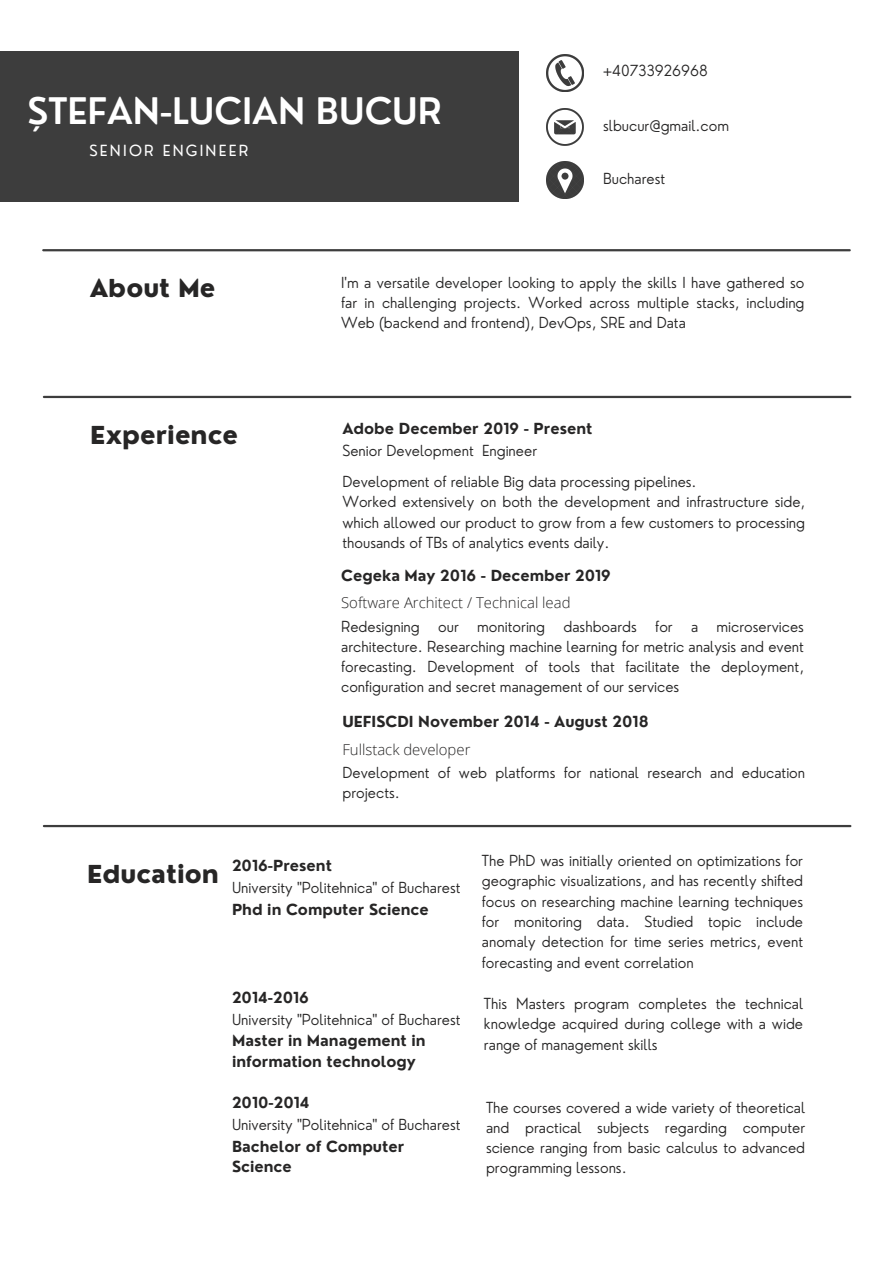
<style>
.page{position:relative;width:894px;height:1264px;background:#fff}
.page>*{position:absolute;margin:0;border:0;box-sizing:border-box;transform-origin:0 0}
.t1{font:600 35.7px "Nourd";color:#fff}
.t2{font:800 24.15px "Nourd";color:#272626}
.t3{font:15px "Nourd";letter-spacing:.15em;color:#fff}
.t4{font:300 14.85px/20.2px "Nourd";color:#272626;text-align:justify}
.t5{font:700 14.85px/20.2px "Nourd";color:#272626}
.t6{font:300 14.85px "Open Sans";color:#272626}
</style>
<div class="page">
<div style="left:0;top:51px;width:518px;height:151px;background:#3d3d3d"></div>
<hr style="left:43px;top:249px;width:806px;height:2px;background:#3d3d3d">
<hr style="left:44px;top:396px;width:806px;height:2px;background:#3d3d3d">
<hr style="left:44px;top:825px;width:806px;height:2px;background:#3d3d3d">
<img style="left:546px;top:55px;width:37px;height:37px">
<img style="left:546px;top:108px;width:37px;height:37px">
<img style="left:546px;top:161px;width:37px;height:37px">
<p class="t1" style="left:27px;top:88px;width:416px">ȘTEFAN-LUCIAN BUCUR</p>
<p class="t3" style="left:89px;top:141px;width:160px">SENIOR ENGINEER</p>
<p class="t4" style="left:603px;top:60px;width:106px">+40733926968</p>
<p class="t4" style="left:603px;top:115px;width:127px">slbucur@gmail.com</p>
<p class="t4" style="left:603px;top:168px;width:64px">Bucharest</p>
<h2 class="t2" style="left:90px;top:272px;width:127px">About Me</h2>
<p class="t4" style="left:341px;top:272px;width:465px">I'm a versatile developer looking to apply the skills I have gathered so far in challenging projects. Worked across multiple stacks, including Web (backend and frontend), DevOps, SRE and Data</p>
<h2 class="t2" style="left:90px;top:419px;width:149px">Experience</h2>
<p class="t5" style="left:342px;top:418px;width:251px">Adobe December 2019 - Present</p>
<p class="t4" style="left:342px;top:441px;width:196px">Senior Development Engineer</p>
<h4 class="t4" style="left:342px;top:471px;width:355px">Development of reliable Big data processing pipelines.</h4>
<p class="t4" style="left:342px;top:492px;width:464px">Worked extensively on both the development and infrastructure side, which allowed our product to grow from a few customers to processing thousands of TBs of analytics events daily.</p>
<h4 class="t5" style="left:341px;top:565px;width:271px">Cegeka May 2016 - December 2019</h4>
<p class="t6" style="left:341px;top:592px;width:231px">Software Architect / Technical lead</p>
<p class="t4" style="left:341px;top:616px;width:464px">Redesigning our monitoring dashboards for a microservices architecture. Researching machine learning for metric analysis and event forecasting. Development of tools that facilitate the deployment, configuration and secret management of our services</p>
<p class="t5" style="left:342px;top:711px;width:307px">UEFISCDI November 2014 - August 2018</p>
<h4 class="t6" style="left:342px;top:739px;width:129px">Fullstack developer</h4>
<h4 class="t4" style="left:342px;top:762px;width:464px">Development of web platforms for national research and education projects.</h4>
<h4 class="t2" style="left:87px;top:859px;width:133px">Education</h4>
<p class="t5" style="left:232px;top:854px;width:101px">2016-Present</p>
<h4 class="t5" style="left:232px;top:898px;width:198px">Phd in Computer Science</h4>
<p class="t4" style="left:232px;top:877px;width:230px">University "Politehnica" of Bucharest</p>
<p class="t5" style="left:232px;top:986px;width:78px">2014-2016</p>
<h2 class="t5" style="left:232px;top:1030px;width:195px">Master in Management in information technology</h2>
<p class="t4" style="left:232px;top:1008px;width:230px">University "Politehnica" of Bucharest</p>
<p class="t5" style="left:232px;top:1091px;width:79px">2010-2014</p>
<p class="t5" style="left:232px;top:1135px;width:174px">Bachelor of Computer<br>Science</p>
<h4 class="t4" style="left:232px;top:1114px;width:230px">University "Politehnica" of Bucharest</h4>
<h4 class="t4" style="left:481px;top:850px;width:323px">The PhD was initially oriented on optimizations for geographic visualizations, and has recently shifted focus on researching machine learning techniques for monitoring data. Studied topic include anomaly detection for time series metrics, event forecasting and event correlation</h4>
<p class="t4" style="left:484px;top:993px;width:320px">This Masters program completes the technical knowledge acquired during college with a wide range of management skills</p>
<h4 class="t4" style="left:486px;top:1096px;width:320px">The courses covered a wide variety of theoretical and practical subjects regarding computer science ranging from basic calculus to advanced programming lessons.</h4>
</div>
